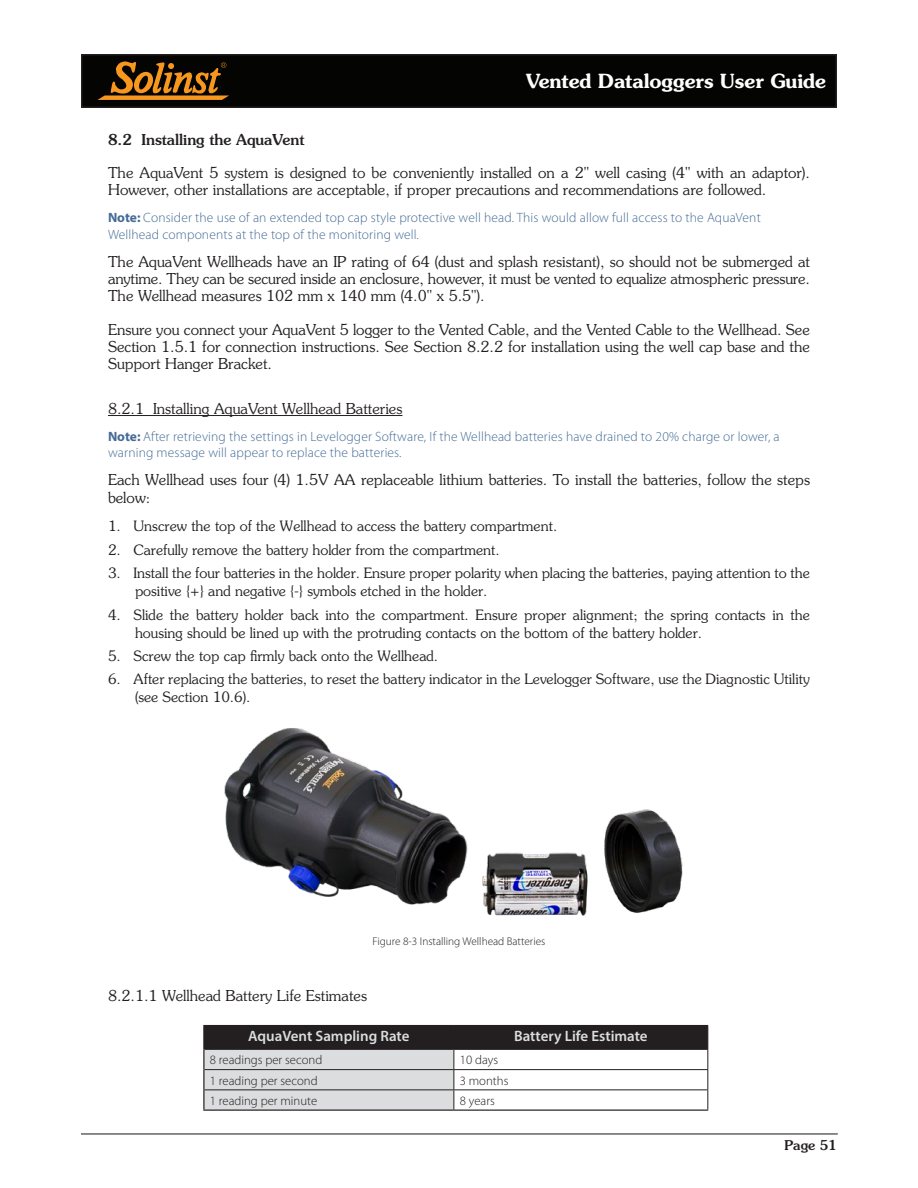
<style>
.page{position:relative;width:918px;height:1188px;background:#fff}
.page>*{position:absolute;margin:0;border:0;box-sizing:border-box;transform-origin:0 0}
.t1{font:600 19.5px "Souvenir Std";letter-spacing:-.005em;color:#fff}
.BODY_Text{font:300 15px/17.2px "Souvenir Std";color:#231f20}
.BODY_Title_1_1_1{font:300 15px "Souvenir Std";color:#231f20}
.Table_Title_Centre_Justified{font:600 15px "Myriad Pro";color:#dcdddf}
.BODY_Title_4{font:300 15px "Souvenir Std";color:#231f20}
.BODY_Title_1_1{font:500 15px "Souvenir Std";color:#231f20}
.Numbered_Paragraph{font:300 14.25px/18px "Souvenir Std";color:#231f20}
.NOTE-BodyText{font:300 13.5px/16.2px "Myriad Pro";letter-spacing:.01em;color:#456b96}
.t2{font:500 13.5px "Souvenir Std";color:#231f20}
.Table_Content_Body_Text{font:300 12.75px "Myriad Pro";color:#231f20}
.t3{font:300 11.25px "Myriad Pro";color:#231f20}
.s1{font-weight:700}
</style>
<div class="page">
<div style="left:82px;top:55px;width:754px;height:52px;background:#040503"></div>
<div style="left:81px;top:54px;width:756px;height:54px;border:2px solid #231f20"></div>
<svg style="left:98px;top:62px;width:131px;height:38px"></svg>
<hr style="left:81px;top:1133px;width:757px;height:1px;background:#231f20">
<hr style="left:108px;top:415px;width:294px;height:1px;background:#231f20">
<hr style="left:203px;top:1025px;width:251px;height:1px;background:#231f20">
<hr style="left:203px;top:1026px;width:2px;height:23px;background:#231f20">
<hr style="left:454px;top:1025px;width:254px;height:1px;background:#231f20">
<hr style="left:203px;top:1049px;width:2px;height:21px;background:#231f20">
<hr style="left:203px;top:1070px;width:2px;height:20px;background:#231f20">
<hr style="left:203px;top:1090px;width:2px;height:20px;background:#231f20">
<hr style="left:203px;top:1110px;width:251px;height:1px;background:#231f20">
<hr style="left:454px;top:1110px;width:254px;height:1px;background:#231f20">
<svg style="left:204px;top:1026px;width:504px;height:84px"></svg>
<img style="left:224px;top:728px;width:459px;height:188px">
<h1 class="t1" style="left:526px;top:69px;width:302px">Vented Dataloggers User Guide</h1>
<p class="BODY_Title_1_1" style="left:108px;top:130px;width:198px">8.2 Installing the AquaVent</p>
<p class="BODY_Text" style="left:108px;top:164px;width:704px">The AquaVent 5 system is designed to be conveniently installed on a 2" well casing (4" with an adaptor).<br>However, other installations are acceptable, if proper precautions and recommendations are followed.</p>
<p class="NOTE-BodyText" style="left:108px;top:210px;width:654px"><span class="s1">Note:</span> Consider the use of an extended top cap style protective well head. This would allow full access to the AquaVent<br>Wellhead components at the top of the monitoring well.</p>
<p class="BODY_Text" style="left:108px;top:253px;width:704px;text-align:justify">The AquaVent Wellheads have an IP rating of 64 (dust and splash resistant), so should not be submerged at anytime. They can be secured inside an enclosure, however, it must be vented to equalize atmospheric pressure.<br>The Wellhead measures 102 mm x 140 mm (4.0" x 5.5").</p>
<p class="BODY_Text" style="left:108px;top:321px;width:703px;text-align:justify">Ensure you connect your AquaVent 5 logger to the Vented Cable, and the Vented Cable to the Wellhead. See Section 1.5.1 for connection instructions. See Section 8.2.2 for installation using the well cap base and the Support Hanger Bracket.</p>
<p class="BODY_Title_1_1_1" style="left:108px;top:400px;width:296px">8.2.1 Installing AquaVent Wellhead Batteries</p>
<p class="NOTE-BodyText" style="left:108px;top:429px;width:673px"><span class="s1">Note:</span> After retrieving the settings in Levelogger Software, If the Wellhead batteries have drained to 20% charge or lower, a warning message will appear to replace the batteries.</p>
<p class="BODY_Text" style="left:108px;top:471px;width:704px">Each Wellhead uses four (4) 1.5V AA replaceable lithium batteries. To install the batteries, follow the steps below:</p>
<p class="Numbered_Paragraph" style="left:108px;top:517px;width:451px">1. Unscrew the top of the Wellhead to access the battery compartment.</p>
<p class="Numbered_Paragraph" style="left:108px;top:541px;width:393px">2. Carefully remove the battery holder from the compartment.</p>
<p class="Numbered_Paragraph" style="left:135px;top:564px;width:676px;text-indent:-27px">3. Install the four batteries in the holder. Ensure proper polarity when placing the batteries, paying attention to the positive {+} and negative {-} symbols etched in the holder.</p>
<p class="Numbered_Paragraph" style="left:135px;top:605px;width:676px;text-indent:-27px">4. Slide the battery holder back into the compartment. Ensure proper alignment; the spring contacts in the housing should be lined up with the protruding contacts on the bottom of the battery holder.</p>
<p class="Numbered_Paragraph" style="left:108px;top:647px;width:332px">5. Screw the top cap firmly back onto the Wellhead.</p>
<p class="Numbered_Paragraph" style="left:135px;top:670px;width:676px;text-indent:-27px">6. After replacing the batteries, to reset the battery indicator in the Levelogger Software, use the Diagnostic Utility (see Section 10.6).</p>
<p class="t3" style="left:373px;top:935px;width:174px">Figure 8-3 Installing Wellhead Batteries</p>
<p class="BODY_Title_4" style="left:108px;top:987px;width:261px">8.2.1.1 Wellhead Battery Life Estimates</p>
<p class="Table_Title_Centre_Justified" style="left:248px;top:1026px;width:163px">AquaVent Sampling Rate</p>
<p class="Table_Title_Centre_Justified" style="left:514px;top:1026px;width:135px">Battery Life Estimate</p>
<p class="Table_Content_Body_Text" style="left:210px;top:1053px;width:114px">8 readings per second</p>
<p class="Table_Content_Body_Text" style="left:460px;top:1053px;width:40px">10 days</p>
<p class="Table_Content_Body_Text" style="left:210px;top:1073px;width:109px">1 reading per second</p>
<p class="Table_Content_Body_Text" style="left:460px;top:1073px;width:50px">3 months</p>
<p class="Table_Content_Body_Text" style="left:210px;top:1093px;width:109px">1 reading per minute</p>
<p class="Table_Content_Body_Text" style="left:460px;top:1093px;width:37px">8 years</p>
<p class="t2" style="left:784px;top:1137px;width:54px">Page 51</p>
</div>
